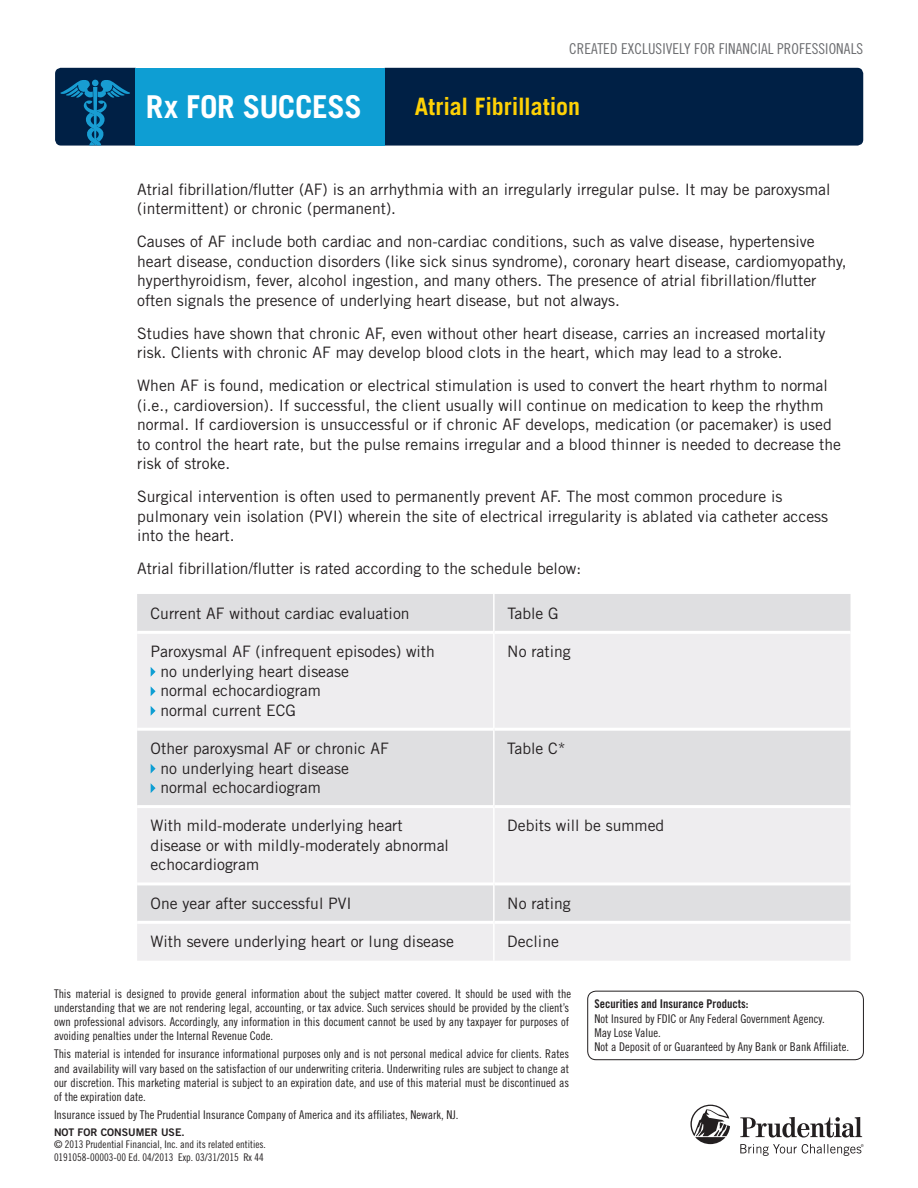
<style>
.page{position:relative;width:918px;height:1188px;background:#fff}
.page>*{position:absolute;margin:0;border:0;box-sizing:border-box;transform-origin:0 0}
.t1{font:700 31.5px "Trade Gothic LT Std";letter-spacing:-.01em;color:#fff}
.t2{font:700 24px "Trade Gothic LT Std";color:#fed105}
.t3{font:15.75px/19.5px "Trade Gothic LT Std";color:#231f20}
.t4{font:15px "Trade Gothic LT Std Cn 18";letter-spacing:.005em;color:#6c6d70}
.t5{font:12px/14.2px "Trade Gothic LT Std Cn 18";color:#231f20}
.t6{font:12px "Trade Gothic LT Std Bd Cn 20";color:#231f20}
.t7{font:10.5px/12.6px "Trade Gothic LT Std Cn 18";color:#231f20}
.t8{font:10.5px "Trade Gothic LT Std Bd 2";color:#231f20}
</style>
<div class="page">
<div style="left:137px;top:594px;width:714px;height:37px;background:#dfdfe1"></div>
<svg style="left:137px;top:634px;width:714px;height:327px;background:#e8e8ea"></svg>
<hr style="left:137px;top:728px;width:356px;height:3px;background:#fff">
<hr style="left:495px;top:728px;width:355px;height:3px;background:#fff">
<hr style="left:137px;top:805px;width:356px;height:3px;background:#fff">
<hr style="left:495px;top:805px;width:355px;height:3px;background:#fff">
<hr style="left:137px;top:882px;width:356px;height:3px;background:#fff">
<hr style="left:495px;top:882px;width:355px;height:3px;background:#fff">
<hr style="left:137px;top:921px;width:356px;height:3px;background:#fff">
<hr style="left:495px;top:921px;width:355px;height:3px;background:#fff">
<hr style="left:493px;top:632px;width:2px;height:97px;background:#fff">
<hr style="left:493px;top:729px;width:2px;height:78px;background:#fff">
<hr style="left:493px;top:807px;width:2px;height:77px;background:#fff">
<hr style="left:493px;top:884px;width:2px;height:38px;background:#fff">
<hr style="left:493px;top:922px;width:2px;height:39px;background:#fff">
<hr style="left:493px;top:594px;width:2px;height:38px;background:#fff">
<svg style="left:151px;top:667px;width:5px;height:10px"></svg>
<svg style="left:151px;top:686px;width:5px;height:10px"></svg>
<svg style="left:151px;top:706px;width:5px;height:10px"></svg>
<svg style="left:151px;top:764px;width:5px;height:10px"></svg>
<svg style="left:151px;top:783px;width:5px;height:10px"></svg>
<svg style="left:55px;top:68px;width:81px;height:78px;background:#063b62"></svg>
<div style="left:385px;top:68px;width:478px;height:78px;background:#002045"></div>
<div style="left:136px;top:68px;width:249px;height:78px;background:#0e9ed3"></div>
<svg style="left:690px;top:1105px;width:174px;height:51px"></svg>
<div style="left:588px;top:991px;width:276px;height:69px;border:1px solid #231f20;border-radius:8px"></div>
<p class="t4" style="left:569px;top:44px;width:296px">CREATED EXCLUSIVELY FOR FINANCIAL PROFESSIONALS</p>
<h1 class="t1" style="left:146px;top:89px;width:218px">Rx FOR SUCCESS</h1>
<h2 class="t2" style="left:415px;top:93px;width:167px">Atrial Fibrillation</h2>
<p class="t3" style="left:137px;top:181px;width:695px">Atrial fibrillation/flutter (AF) is an arrhythmia with an irregularly irregular pulse. It may be paroxysmal (intermittent) or chronic (permanent).</p>
<p class="t3" style="left:137px;top:234px;width:711px">Causes of AF include both cardiac and non-cardiac conditions , such as valve disease, hypertensive heart disease, conduction disorders (like sick sinus syndrome), coronary heart disease, cardiomyopathy, hyperthyroidism, fever, alcohol ingestion, and many others. The presence of atrial fibrillation/flutter often signals the presence of underlying heart disease, but not always.</p>
<p class="t3" style="left:137px;top:325px;width:690px">Studies have shown that chronic AF, even without other heart disease, carries an increased mortality risk. Clients with chronic AF may develop blood clots in the heart, which may lead to a stroke.</p>
<p class="t3" style="left:137px;top:377px;width:705px">When AF is found, medication or electrical stimulation is used to convert the heart rhythm to normal (i.e., cardioversion). If successful, the client usually will continue on medication to keep the rhythm normal. If cardioversion is unsuccessful or if chronic AF develops, medication (or pacemaker) is used to control the heart rate, but the pulse remains irregular and a blood thinner is needed to decrease the risk of stroke.</p>
<p class="t3" style="left:137px;top:488px;width:693px">Surgical intervention is often used to permanently prevent AF. The most common procedure is pulmonary vein isolation (PVI) wherein the site of electrical irregularity is ablated via catheter access into the heart.</p>
<p class="t3" style="left:137px;top:560px;width:446px">Atrial fibrillation/flutter is rated according to the schedule below:</p>
<p class="t3" style="left:151px;top:605px;width:260px">Current AF without cardiac evaluation</p>
<p class="t3" style="left:507px;top:605px;width:53px">Table G</p>
<p class="t3" style="left:160px;top:643px;width:276px;text-indent:-10px">Paroxysmal AF (infrequent episodes) with no underlying heart disease<br>normal echocardiogram<br>normal current ECG</p>
<p class="t3" style="left:507px;top:643px;width:65px">No rating</p>
<p class="t3" style="left:160px;top:740px;width:230px;text-indent:-10px">Other paroxysmal AF or chronic AF no underlying heart disease normal echocardiogram</p>
<p class="t3" style="left:507px;top:740px;width:60px">Table C*</p>
<p class="t3" style="left:151px;top:817px;width:300px">With mild-moderate underlying heart disease or with mildly-moderately abnormal echocardiogram</p>
<p class="t3" style="left:507px;top:817px;width:159px">Debits will be summed</p>
<p class="t3" style="left:151px;top:895px;width:203px">One year after successful PVI</p>
<p class="t3" style="left:507px;top:895px;width:65px">No rating</p>
<p class="t3" style="left:151px;top:933px;width:305px">With severe underlying heart or lung disease</p>
<p class="t3" style="left:507px;top:933px;width:53px">Decline</p>
<p class="t5" style="left:54px;top:987px;width:519px">This material is designed to provide general information about the subject matter covered. It should be used with the understanding that we are not rendering legal, accounting, or tax advice. Such services should be provided by the client’s own professional advisors. Accordingly, any information in this document cannot be used by any taxpayer for purposes of avoiding penalties under the Internal Revenue Code.</p>
<p class="t5" style="left:54px;top:1048px;width:517px;text-align:justify">This material is intended for insurance informational purposes only and is not personal medical advice for clients. Rates and availability will vary based on the satisfaction of our underwriting criteria. Underwriting rules are subject to change at our discretion. This marketing material is subject to an expiration date, and use of this material must be discontinued as of the expiration date.</p>
<p class="t5" style="left:54px;top:1108px;width:406px">Insurance issued by The Prudential Insurance Company of America and its affiliates, Newark, NJ.</p>
<p class="t8" style="left:54px;top:1128px;width:132px">NOT FOR CONSUMER USE.</p>
<p class="t7" style="left:54px;top:1139px;width:213px">© 2013 Prudential Financial, Inc. and its related entities.<br>0191058-00003-00 Ed. 04/2013 Exp. 03/31/2015 Rx 44</p>
<p class="t6" style="left:595px;top:997px;width:155px">Securities and Insurance Products:</p>
<p class="t5" style="left:595px;top:1012px;width:256px">Not Insured by FDIC or Any Federal Government Agency.<br>May Lose Value.<br>Not a Deposit of or Guaranteed by Any Bank or Bank Affiliate.</p>
</div>
